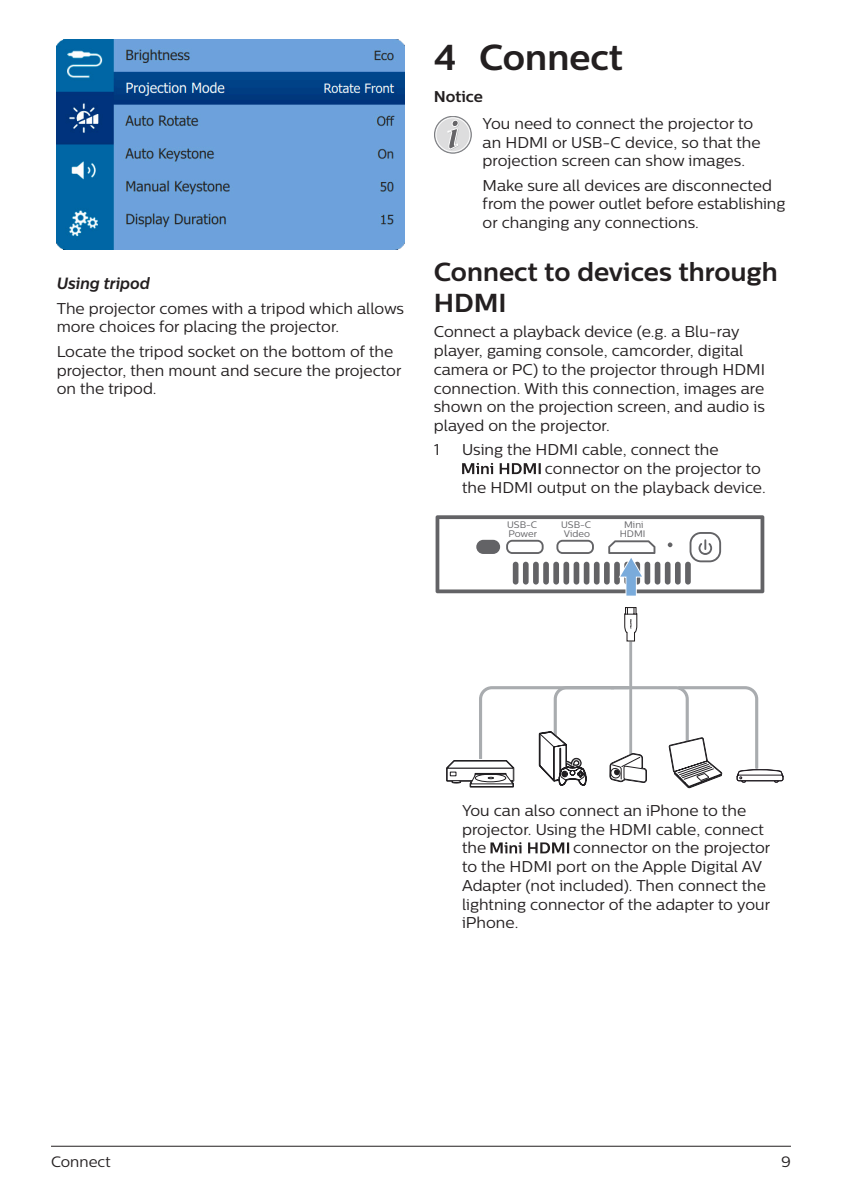
<style>
.page{position:relative;width:842px;height:1191px;background:#fff}
.page>*{position:absolute;margin:0;border:0;box-sizing:border-box;transform-origin:0 0}
.t1{font:700 36px "Centrale Sans";color:#231f20}
.heading2{font:700 26px/31.2px "Centrale Sans";color:#231f20}
.Body{font:italic 700 16.2px "Centrale Sans";color:#231f20;scale:.96 1}
.List_Continue{font:15.6px/18.8px "Centrale Sans";color:#231f20}
.Body-2{font:15.6px/18.8px "Centrale Sans";color:#231f20}
.t2{font:700 15.6px "Centrale Sans";color:#231f20}
.t3{font:15px "Centrale Sans";color:#231f20}
.t4{font:9.4px/9.4px "Centrale Sans";color:#636366}
</style>
<div class="page">
<hr style="left:51px;top:1145px;width:740px;height:1px;background:#231f20">
<img style="left:57px;top:40px;width:347px;height:209px">
<svg style="left:434px;top:116px;width:38px;height:37px"></svg>
<svg style="left:462px;top:463px;width:79px;height:11px"></svg>
<hr style="left:629px;top:641px;width:3px;height:113px;background:#a9acaf">
<svg style="left:446px;top:684px;width:337px;height:104px"></svg>
<svg style="left:624px;top:607px;width:14px;height:35px"></svg>
<svg style="left:436px;top:515px;width:328px;height:81px"></svg>
<svg style="left:490px;top:842px;width:79px;height:11px"></svg>
<p class="Body" style="left:57px;top:273px;width:99px">Using tripod</p>
<p class="Body-2" style="left:57px;top:299px;width:349px">The projector comes with a tripod which allows more choices for placing the projector.</p>
<p class="Body-2" style="left:57px;top:342px;width:346px">Locate the tripod socket on the bottom of the projector, then mount and secure the projector on the tripod.</p>
<p class="t1" style="left:434px;top:36px;width:191px">4 Connect</p>
<p class="t2" style="left:434px;top:87px;width:51px">Notice</p>
<p class="List_Continue" style="left:483px;top:114px;width:280px">You need to connect the projector to an HDMI or USB-C device, so that the projection screen can show images.</p>
<p class="List_Continue" style="left:483px;top:175px;width:304px">Make sure all devices are disconnected from the power outlet before establishing or changing any connections.</p>
<p class="heading2" style="left:434px;top:256px;width:345px">Connect to devices through<br>HDMI</p>
<p class="List_Continue" style="left:434px;top:322px;width:333px">Connect a playback device (e.g. a Blu-ray player, gaming console, camcorder, digital camera or PC) to the projector through HDMI connection. With this connection, images are shown on the projection screen, and audio is played on the projector.</p>
<p class="List_Continue" style="left:434px;top:440px;width:7px">1</p>
<p class="List_Continue" style="left:462px;top:440px;width:258px">Using the HDMI cable, connect the</p>
<p class="List_Continue" style="left:545px;top:459px;width:217px">connector on the projector to</p>
<p class="List_Continue" style="left:462px;top:478px;width:305px">the HDMI output on the playback device.</p>
<p class="t4" style="left:507px;top:519px;width:32px">USB-C<br>Power</p>
<p class="t4" style="left:561px;top:519px;width:32px">USB-C<br>Video</p>
<p class="t4" style="left:620px;top:519px;width:27px;text-align:center">Mini<br>HDMI</p>
<p class="List_Continue" style="left:462px;top:801px;width:303px">You can also connect an iPhone to the projector. Using the HDMI cable, connect the</p>
<p class="List_Continue" style="left:462px;top:838px;width:310px;text-indent:111px">connector on the projector to the HDMI port on the Apple Digital AV<br>Adapter (not included). Then connect the lightning connector of the adapter to your iPhone.</p>
<p class="t3" style="left:51px;top:1153px;width:61px">Connect</p>
<p class="t3" style="left:781px;top:1153px;width:11px">9</p>
</div>
